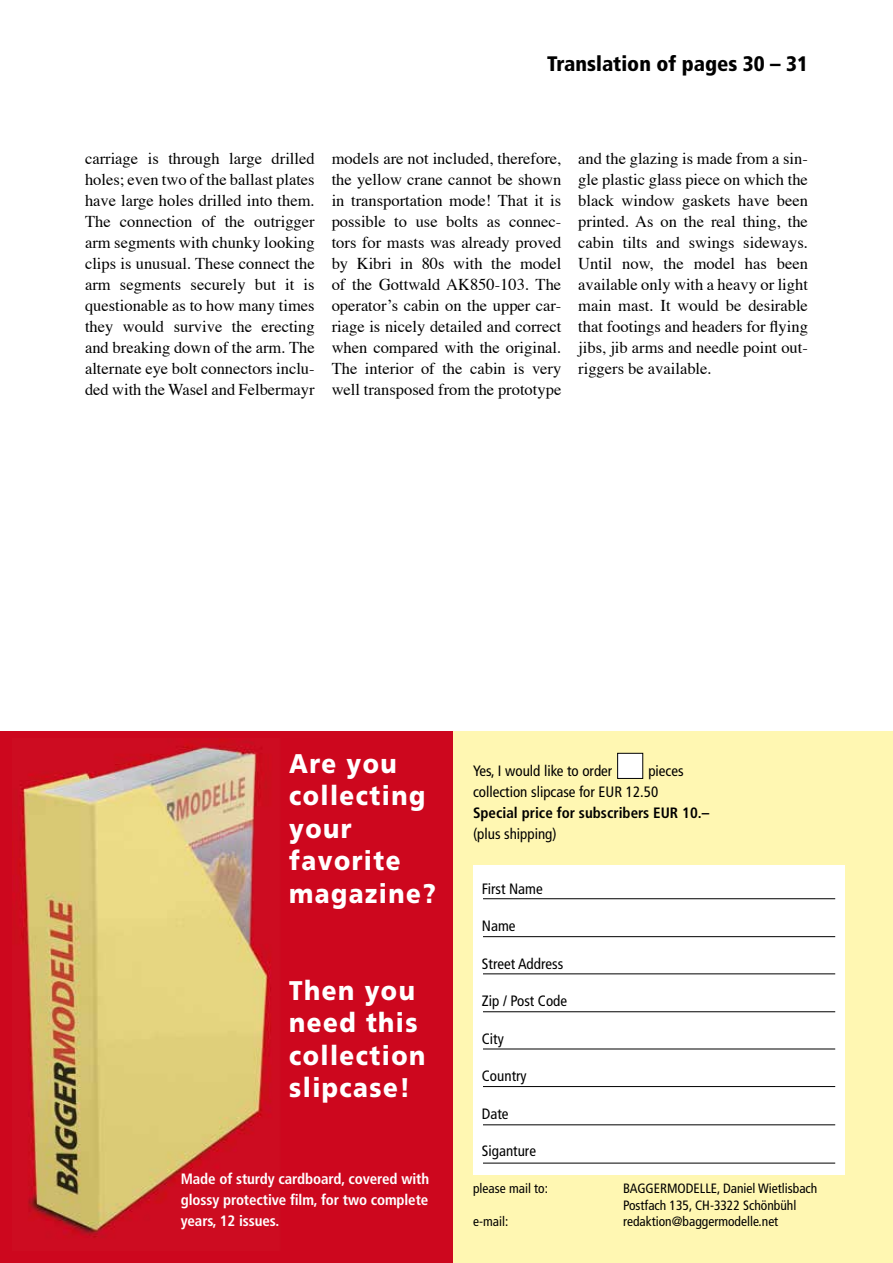
<style>
.page{position:relative;width:893px;height:1263px;background:#fff}
.page>*{position:absolute;margin:0;border:0;box-sizing:border-box;transform-origin:0 0}
.t1{font:900 27px/32.4px "Frutiger";letter-spacing:.06em;color:#fff;scale:.9 1}
.t2{font:900 condensed 21px "Frutiger";color:#000}
.t3{font:16.5px/21px "Times";color:#000;text-align:justify}
.t4{font:condensed 15px/21px "Frutiger";color:#000}
.t5{font:700 condensed 15px/21px "Frutiger";letter-spacing:-.005em;color:#fff;text-align:justify}
.t6{font:700 condensed 15px "Frutiger";color:#000}
.t7{font:condensed 13.5px/16.5px "Frutiger";color:#000}
</style>
<div class="page">
<div style="left:222px;top:732px;width:671px;height:531px;background:#fff7b2"></div>
<div style="left:0;top:731px;width:452px;height:532px;background:#cd071e"></div>
<div style="left:473px;top:865px;width:371px;height:310px;background:#fff"></div>
<hr style="left:483px;top:898px;width:352px;height:1px;background:#000">
<hr style="left:483px;top:936px;width:352px;height:1px;background:#000">
<hr style="left:483px;top:973px;width:352px;height:1px;background:#000">
<hr style="left:483px;top:1011px;width:352px;height:1px;background:#000">
<hr style="left:483px;top:1049px;width:352px;height:1px;background:#000">
<hr style="left:483px;top:1086px;width:352px;height:1px;background:#000">
<hr style="left:483px;top:1124px;width:352px;height:1px;background:#000">
<hr style="left:483px;top:1163px;width:352px;height:1px;background:#000">
<div style="left:618px;top:753px;width:25px;height:25px;background:#fff"></div>
<div style="left:617px;top:753px;width:26px;height:26px;border:1px solid #000"></div>
<img style="left:20px;top:740px;width:251px;height:498px">
<p class="t2" style="left:547px;top:51px;width:262px">Translation of pages 30 – 31</p>
<p class="t3" style="left:85px;top:149px;width:231px">carriage is through large drilled holes; even two of the ballast plates have large holes drilled into them.<br>The connection of the outrigger arm segments with chunky looking clips is unusual. These connect the arm segments securely but it is questionable as to how many times they would survive the erecting and breaking down of the arm. The alternate eye bolt connectors inclu&shy;ded with the Wasel and Felbermayr</p>
<p class="t3" style="left:332px;top:149px;width:231px">models are not included, therefore, the yellow crane cannot be shown in transportation mode! That it is possible to use bolts as connec&shy;tors for masts was already proved by Kibri in 80s with the model of the Gottwald AK850-103. The operator’s cabin on the upper car&shy;riage is nicely detailed and correct when compared with the original.<br>The interior of the cabin is very well transposed from the prototype</p>
<p class="t3" style="left:578px;top:149px;width:231px">and the glazing is made from a sin&shy;gle plastic glass piece on which the black window gaskets have been printed. As on the real thing, the cabin tilts and swings sideways.<br>Until now, the model has been available only with a heavy or light main mast. It would be desirable that footings and headers for flying jibs, jib arms and needle point out&shy;riggers be available.</p>
<h1 class="t1" style="left:289px;top:747px;width:165px">Are you collecting your favorite magazine?</h1>
<h1 class="t1" style="left:289px;top:974px;width:153px">Then you need this collection slipcase!</h1>
<p class="t5" style="left:181px;top:1169px;width:250px">Made of sturdy cardboard, covered with glossy protective film, for two complete years, 12 issues.</p>
<p class="t4" style="left:473px;top:761px;width:141px">Yes, I would like to order</p>
<p class="t4" style="left:473px;top:761px;width:212px;text-indent:175px">pieces collection slipcase for EUR 12.50</p>
<p class="t6" style="left:473px;top:804px;width:238px">Special price for subscribers EUR 10.–</p>
<p class="t4" style="left:473px;top:824px;width:85px">(plus shipping)</p>
<p class="t4" style="left:482px;top:878px;width:62px">First Name</p>
<p class="t4" style="left:482px;top:915px;width:35px">Name</p>
<p class="t4" style="left:482px;top:953px;width:83px">Street Address</p>
<p class="t4" style="left:482px;top:990px;width:87px">Zip / Post Code</p>
<p class="t4" style="left:482px;top:1028px;width:23px">City</p>
<p class="t4" style="left:482px;top:1065px;width:46px">Country</p>
<p class="t4" style="left:482px;top:1103px;width:28px">Date</p>
<p class="t4" style="left:482px;top:1140px;width:56px">Siganture</p>
<p class="t7" style="left:473px;top:1180px;width:76px">please mail to:</p>
<p class="t7" style="left:623px;top:1180px;width:196px">BAGGERMODELLE, Daniel Wietlisbach<br>Postfach 135, CH-3322 Schönbühl</p>
<p class="t7" style="left:473px;top:1213px;width:37px">e-mail:</p>
<p class="t7" style="left:623px;top:1213px;width:157px">redaktion@baggermodelle.net</p>
</div>
